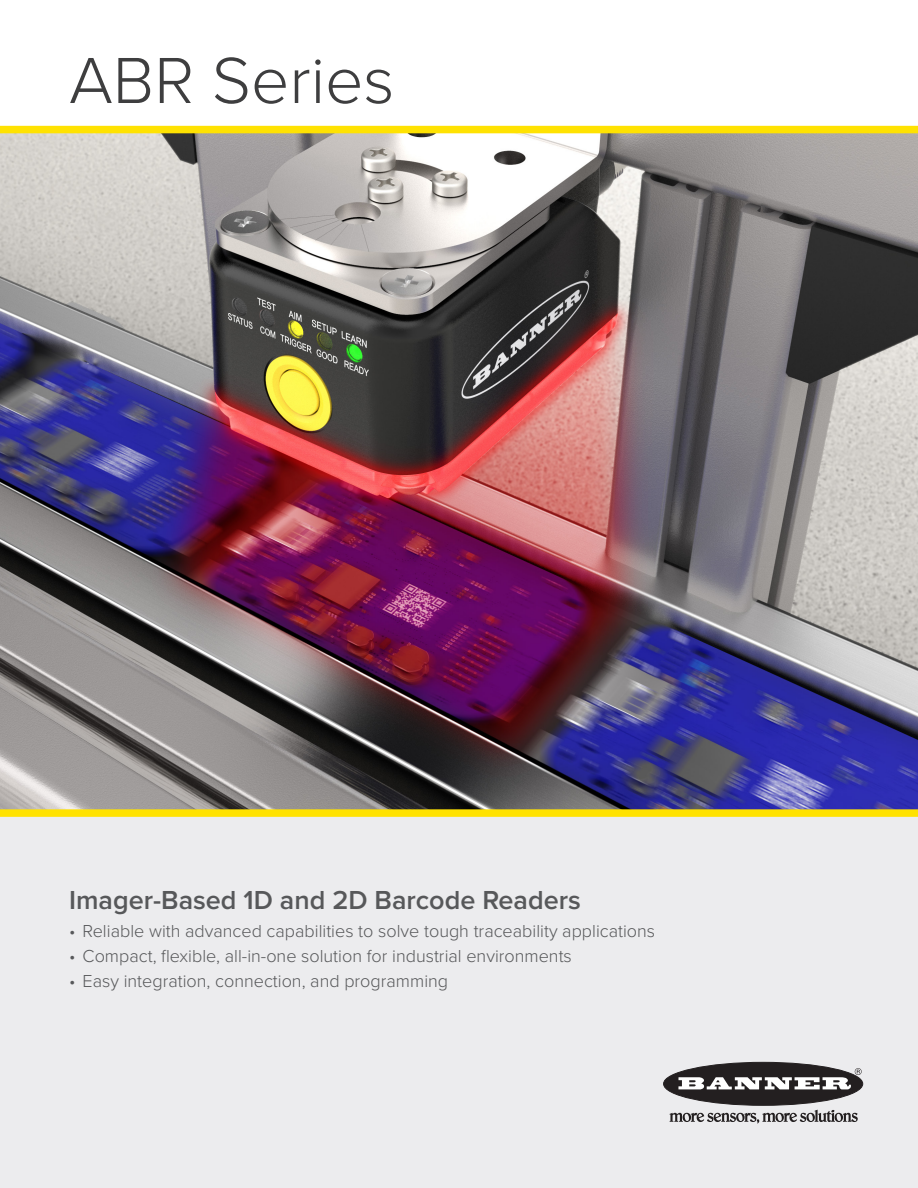
<style>
.page{position:relative;width:918px;height:1188px;background:#fff}
.page>*{position:absolute;margin:0;border:0;box-sizing:border-box;transform-origin:0 0}
.EN_Front_Product_Nam{font:300 67.5px "Proxima Nova";color:#3e3e3f}
.EN_Header_Bold{font:600 27px "Proxima Nova";color:#57585a}
.t1{font:300 18px "Proxima Nova";color:#57585a}
</style>
<div class="page">
<div style="left:0;top:133px;width:918px;height:1055px;background:#ececee"></div>
<img style="left:0;top:133px;width:918px;height:676px">
<div style="left:664px;top:1062px;width:199px;height:43px;background:#231f20;border-radius:50%"></div>
<div style="left:663px;top:1062px;width:200px;height:44px;border:1px solid #231f20;border-radius:50%"></div>
<svg style="left:678px;top:1068px;width:184px;height:21px"></svg>
<svg style="left:670px;top:1110px;width:188px;height:13px"></svg>
<div style="left:0;top:809px;width:918px;height:8px;background:#ffe201"></div>
<div style="left:0;top:126px;width:918px;height:7px;background:#ffe201"></div>
<p class="EN_Front_Product_Nam" style="left:69px;top:30px;width:327px">ABR Series</p>
<p class="EN_Header_Bold" style="left:69px;top:880px;width:513px">Imager-Based 1D and 2D Barcode Readers</p>
<p class="t1" style="left:69px;top:917px;width:588px">• Reliable with advanced capabilities to solve tough traceability applications</p>
<p class="t1" style="left:69px;top:943px;width:504px">• Compact, flexible, all-in-one solution for industrial environments</p>
<p class="t1" style="left:69px;top:968px;width:381px">• Easy integration, connection, and programming</p>
</div>
